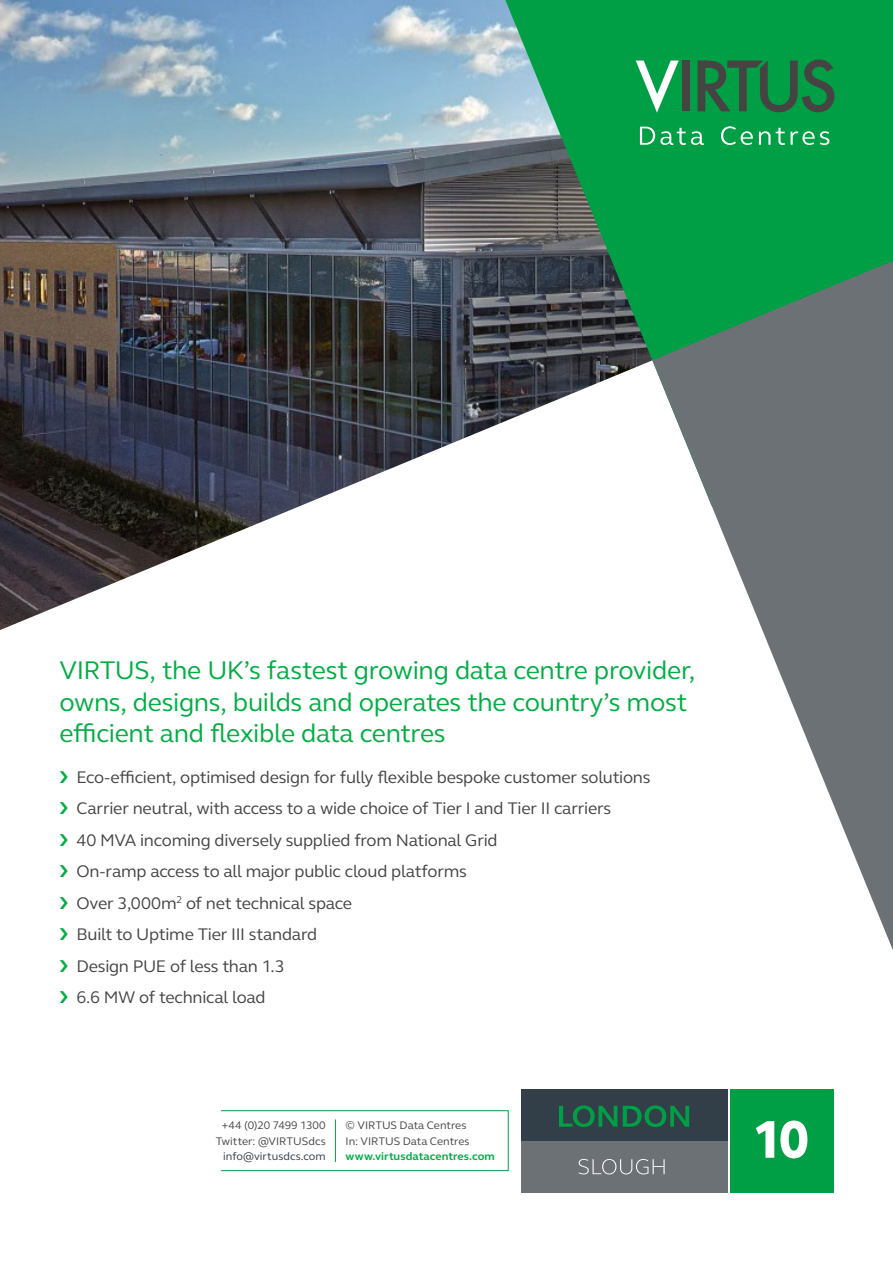
<style>
.page{position:relative;width:893px;height:1263px;background:#fff}
.page>*{position:absolute;margin:0;border:0;box-sizing:border-box;transform-origin:0 0}
.t1{font:26.25px/31.5px "FS Elliot Pro";letter-spacing:-.015em;color:#00ae43}
.t2{font:17.25px/31.5px "FS Elliot Pro";letter-spacing:-.015em;color:#454444}
.t3{font:11.25px/15.5px "FS Elliot Pro";color:#454444;text-align:center}
.t4{font:700 11.25px "FS Elliot Pro";letter-spacing:.005em;color:#00ae43}
.t5{font:11.25px "FS Elliot Pro";color:#303e49}
</style>
<div class="page">
<img style="left:0;top:0;width:505px;height:630px">
<svg style="left:505px;top:0;width:388px;height:422px;background:#239055"></svg>
<svg style="left:652px;top:261px;width:241px;height:689px"></svg>
<svg style="left:640px;top:127px;width:64px;height:18px"></svg>
<svg style="left:721px;top:126px;width:32px;height:19px"></svg>
<svg style="left:759px;top:131px;width:11px;height:14px"></svg>
<svg style="left:776px;top:128px;width:9px;height:17px"></svg>
<svg style="left:791px;top:131px;width:38px;height:14px"></svg>
<svg style="left:636px;top:61px;width:43px;height:52px"></svg>
<div style="left:682px;top:61px;width:8px;height:50px;background:#454443"></div>
<svg style="left:698px;top:60px;width:136px;height:52px;background:#1d7644"></svg>
<svg style="left:221px;top:1110px;width:288px;height:61px"></svg>
<hr style="left:335px;top:1119px;width:1px;height:43px;background:#00ae43">
<div style="left:730px;top:1089px;width:103px;height:104px;background:#009e45"></div>
<div style="left:521px;top:1089px;width:206px;height:52px;background:#323e48"></div>
<div style="left:521px;top:1141px;width:206px;height:52px;background:#6c7176"></div>
<svg style="left:559px;top:1105px;width:58px;height:22px"></svg>
<svg style="left:623px;top:1105px;width:66px;height:22px"></svg>
<svg style="left:579px;top:1159px;width:86px;height:15px"></svg>
<svg style="left:756px;top:1120px;width:51px;height:38px"></svg>
<h1 class="t1" style="left:60px;top:654px;width:637px">VIRTUS, the UK’s fastest growing data centre provider, owns, designs, builds and operates the country’s most efficient and flexible data centres</h1>
<p class="t2" style="left:77px;top:761px;width:575px">Eco-efficient, optimised design for fully flexible bespoke customer solutions Carrier neutral, with access to a wide choice of Tier I and Tier II carriers<br>40 MVA incoming diversely supplied from National Grid<br>On-ramp access to all major public cloud platforms<br>Over 3,000m<sup>2</sup> of net technical space<br>Built to Uptime Tier III standard<br>Design PUE of less than 1.3<br>6.6 MW of technical load</p>
<p class="t3" style="left:216px;top:1117px;width:111px">+44 (0)20 7499 1300<br>Twitter: @VIRTUSdcs</p>
<p class="t5" style="left:223px;top:1149px;width:104px">info@virtusdcs.com</p>
<p class="t3" style="left:346px;top:1117px;width:125px;text-align:left">© VIRTUS Data Centres<br>In: VIRTUS Data Centres</p>
<p class="t4" style="left:346px;top:1149px;width:151px">www.virtusdatacentres.com</p>
</div>
